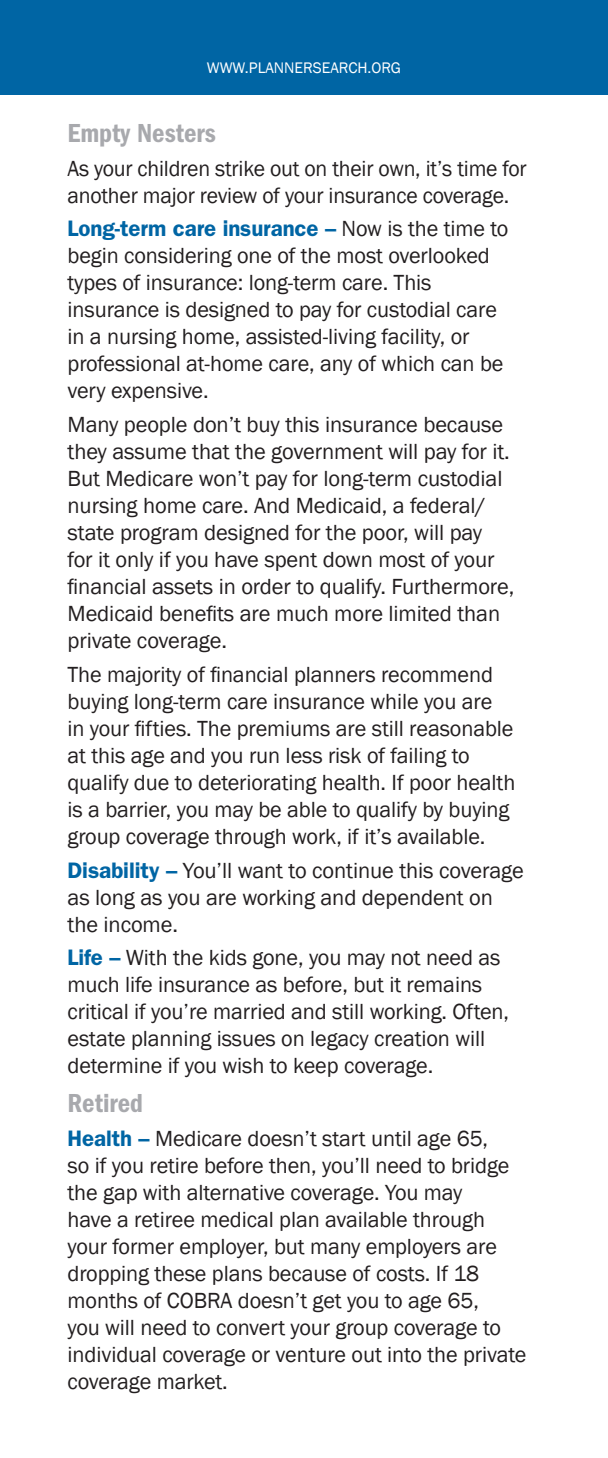
<style>
.page{position:relative;width:608px;height:1458px;background:#fff}
.page>*{position:absolute;margin:0;border:0;box-sizing:border-box;transform-origin:0 0}
._01_BODY_1_blk{font:600 condensed 27px "Franklin Gothic";color:#a8a9ad}
._01_BODY_1_blk-2{font:22.5px/27px "Franklin Gothic";letter-spacing:-.005em;color:#231f20}
.t1{font:15.75px "Franklin Gothic";color:#fff}
.s1{font-weight:600;color:#0065a4}
</style>
<div class="page">
<div style="left:0;top:0;width:608px;height:94px;background:#0065a4"></div>
<p class="t1" style="left:207px;top:58px;width:196px">WWW.PLANNERSEARCH.ORG</p>
<p class="_01_BODY_1_blk" style="left:68px;top:117px;width:150px">Empty Nesters</p>
<p class="_01_BODY_1_blk-2" style="left:68px;top:155px;width:460px">As your children strike out on their own, it’s time for another major review of your insurance coverage.</p>
<p class="_01_BODY_1_blk-2" style="left:68px;top:216px;width:442px"><span class="s1">Long-term care insurance –</span> Now is the time to begin considering one of the most overlooked types of insurance: long-term care. This insurance is designed to pay for custodial care in a nursing home, assisted-living facility, or professional at-home care, any of which can be very expensive.</p>
<p class="_01_BODY_1_blk-2" style="left:68px;top:411px;width:448px">Many people don’t buy this insurance because they assume that the government will pay for it.<br>But Medicare won’t pay for long-term custodial nursing home care. And Medicaid, a federal/ state program designed for the poor, will pay<br>for it only if you have spent down most of your financial assets in order to qualify. Furthermore, Medicaid benefits are much more limited than private coverage.</p>
<p class="_01_BODY_1_blk-2" style="left:68px;top:661px;width:449px">The majority of financial planners recommend buying long-term care insurance while you are<br>in your fifties. The premiums are still reasonable at this age and you run less risk of failing to qualify due to deteriorating health. If poor health is a barrier, you may be able to qualify by buying group coverage through work, if it’s available.</p>
<p class="_01_BODY_1_blk-2" style="left:68px;top:857px;width:457px"><span class="s1">Disability –</span> You’ll want to continue this coverage as long as you are working and dependent on the income.</p>
<p class="_01_BODY_1_blk-2" style="left:68px;top:945px;width:443px"><span class="s1">Life –</span> With the kids gone, you may not need as much life insurance as before, but it remains critical if you’re married and still working. Often, estate planning issues on legacy creation will determine if you wish to keep coverage.</p>
<p class="_01_BODY_1_blk" style="left:68px;top:1088px;width:77px">Retired</p>
<p class="_01_BODY_1_blk-2" style="left:68px;top:1126px;width:460px"><span class="s1">Health –</span> Medicare doesn’t start until age 65,<br>so if you retire before then, you’ll need to bridge the gap with alternative coverage. You may<br>have a retiree medical plan available through your former employer, but many employers are dropping these plans because of costs. If 18 months of COBRA doesn’t get you to age 65,<br>you will need to convert your group coverage to individual coverage or venture out into the private coverage market.</p>
</div>
